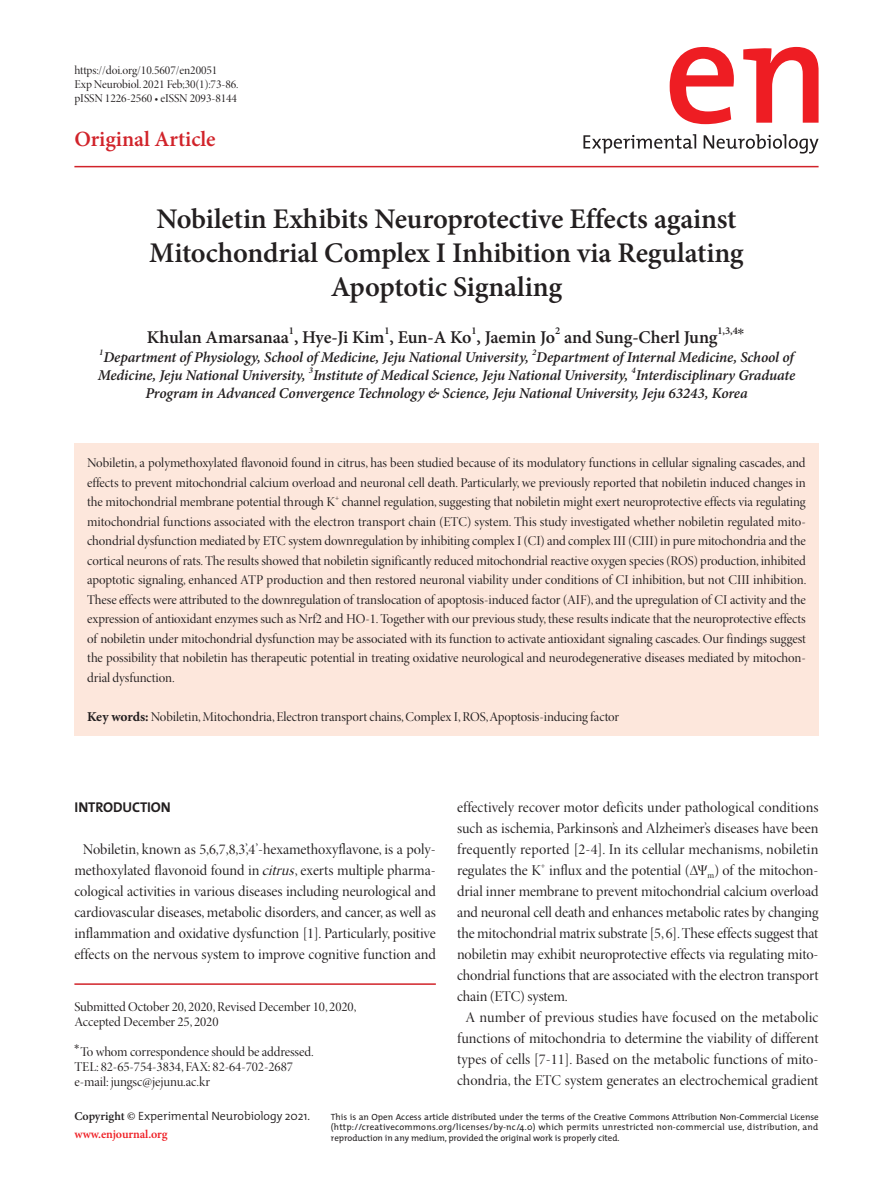
<style>
.page{position:relative;width:893px;height:1191px;background:#fff}
.page>*{position:absolute;margin:0;border:0;box-sizing:border-box;transform-origin:0 0}
.t1{font:600 28.5px/34.2px "Minion Pro";letter-spacing:-.005em;color:#231f20;text-align:center}
.t2{font:600 21.75px "Minion Pro";letter-spacing:-.005em;color:#d1232a}
.t3{font:600 18px "Minion Pro";letter-spacing:-.01em;color:#231f20}
.t4{font:15px/21px "Minion Pro Disp";letter-spacing:-.005em;color:#231f20;text-align:center}
.t5{font:italic 600 15px/18px "Minion Pro";letter-spacing:-.01em;color:#231f20}
.t6{font:700 14.25px "The Mix";letter-spacing:-.005em;color:#231f20}
.t7{font:13.5px/19.5px "Minion Pro Disp";letter-spacing:-.005em;color:#231f20;text-align:justify}
.t8{font:12px/14.4px "Minion Pro Disp";letter-spacing:-.005em;color:#231f20}
.t9{font:300 12px "The Mix";letter-spacing:-.005em;color:#231f20}
.t10{font:600 12px "Minion Pro";letter-spacing:-.005em;color:#ee1d23}
.t11{font:600 10.5px "Minion Pro";color:#231f20}
.t12{font:9px/10.8px "The Mix";letter-spacing:-.005em;color:#231f20;text-align:justify}
.t13{font:italic 600 8.7px "Minion Pro";color:#231f20}
.t14{font:8.7px "Minion Pro Disp";color:#231f20}
.t15{font:7.8px "Minion Pro Disp";color:#231f20}
.s1{font-family:"Modern";font-weight:400;font-size:18px}
.s2{font-family:"Minion Pro";font-weight:700}
.s3{font-style:italic}
.s4{font-family:"Minion Pro";font-weight:600}
</style>
<div class="page">
<hr style="left:74px;top:166px;width:745px;height:1px;background:#d1232a">
<svg style="left:670px;top:47px;width:149px;height:77px"></svg>
<svg style="left:583px;top:134px;width:236px;height:19px"></svg>
<div style="left:74px;top:443px;width:745px;height:293px;background:#fde7dc"></div>
<hr style="left:74px;top:983px;width:362px;height:1px;background:#d1232a">
<p class="t8" style="left:74px;top:63px;width:166px">https://doi.org/10.5607/en20051<br>Exp Neurobiol. 2021 Feb;30(1):73-86. pISSN 1226-2560 • eISSN 2093-8144</p>
<h2 class="t2" style="left:74px;top:123px;width:143px">Original Article</h2>
<h1 class="t1" style="left:149px;top:201px;width:596px">Nobiletin Exhibits Neuroprotective Effects against<br>Mitochondrial Complex I Inhibition via Regulating<br>Apoptotic Signaling</h1>
<h3 class="t3" style="left:147px;top:325px;width:410px">Khulan Amarsanaa , Hye-Ji Kim , Eun-A Ko , Jaemin Jo</h3>
<p class="t11" style="left:289px;top:324px;width:7px">1</p>
<p class="t11" style="left:384px;top:324px;width:7px">1</p>
<p class="t11" style="left:471px;top:324px;width:7px">1</p>
<p class="t11" style="left:555px;top:324px;width:7px">2</p>
<h3 class="t3" style="left:564px;top:325px;width:155px">and Sung-Cherl Jung</h3>
<p class="t11" style="left:717px;top:324px;width:30px">1,3,4<span class="s1">*</span></p>
<p class="t13" style="left:99px;top:346px;width:6px">1</p>
<p class="t5" style="left:103px;top:348px;width:427px">Department of Physiology, School of Medicine, Jeju National University,</p>
<p class="t13" style="left:532px;top:346px;width:6px">2</p>
<p class="t5" style="left:536px;top:348px;width:259px">Department of Internal Medicine, School of</p>
<p class="t5" style="left:98px;top:366px;width:209px">Medicine, Jeju National University,</p>
<p class="t13" style="left:309px;top:364px;width:6px">3</p>
<p class="t5" style="left:313px;top:366px;width:317px">Institute of Medical Science, Jeju National University,</p>
<p class="t13" style="left:632px;top:364px;width:6px">4</p>
<p class="t5" style="left:145px;top:366px;width:651px;text-indent:490px">Interdisciplinary Graduate<br>Program in Advanced Convergence Technology &amp; Science, Jeju National University, Jeju 63243, Korea</p>
<p class="t7" style="left:87px;top:453px;width:720px">Nobiletin, a polymethoxylated flavonoid found in citrus, has been studied because of its modulatory functions in cellular signaling cascades, and effects to prevent mitochondrial calcium overload and neuronal cell death. Particularly, we previously reported that nobiletin induced changes in the mitochondrial membrane potential through K</p>
<p class="t15" style="left:335px;top:492px;width:6px">+</p>
<p class="t7" style="left:87px;top:492px;width:721px;text-indent:255px">channel regulation, suggesting that nobiletin might exert neuroprotective effects via regulating mitochondrial functions associated with the electron transport chain (ETC) system. This study investigated whether nobiletin regulated mito&shy;chondrial dysfunction mediated by ETC system downregulation by inhibiting complex I (CI) and complex III (CIII) in pure mitochondria and the cortical neurons of rats. The results showed that nobiletin significantly reduced mitochondrial reactive oxygen species (ROS) production, inhibited apoptotic signaling, enhanced ATP production and then restored neuronal viability under conditions of CI inhibition, but not CIII inhibition.<br>These effects were attributed to the downregulation of translocation of apoptosis-induced factor (AIF), and the upregulation of CI activity and the expression of antioxidant enzymes such as Nrf2 and HO-1. Together with our previous study, these results indicate that the neuroprotective effects of nobiletin under mitochondrial dysfunction may be associated with its function to activate antioxidant signaling cascades. Our findings suggest the possibility that nobiletin has therapeutic potential in treating oxidative neurological and neurodegenerative diseases mediated by mitochon&shy;drial dysfunction.</p>
<p class="t7" style="left:87px;top:707px;width:534px"><span class="s2">Key words:</span> Nobiletin, Mitochondria, Electron transport chains, Complex I, ROS, Apoptosis-inducing factor</p>
<p class="t4" style="left:457px;top:797px;width:363px;text-align:justify">effectively recover motor deficits under pathological conditions such as ischemia, Parkinson’s and Alzheimer’s diseases have been frequently reported [2-4]. In its cellular mechanisms, nobiletin regulates the K</p>
<p class="t6" style="left:74px;top:795px;width:98px">INTRODUCTION</p>
<p class="t4" style="left:74px;top:839px;width:363px">Nobiletin, known as 5,6,7,8,3’,4’-hexamethoxyflavone, is a poly&shy;methoxylated flavonoid found in <span class="s3">citrus</span>, exerts multiple pharma&shy;cological activities in various diseases including neurological and cardiovascular diseases, metabolic disorders, and cancer, as well as inflammation and oxidative dysfunction [1]. Particularly, positive effects on the nervous system to improve cognitive function and</p>
<p class="t14" style="left:541px;top:860px;width:6px">+</p>
<p class="t4" style="left:549px;top:860px;width:271px">influx and the potential (∆Ψ<sub>m</sub>) of the mitochon-</p>
<p class="t4" style="left:457px;top:881px;width:363px">drial inner membrane to prevent mitochondrial calcium overload</p>
<p class="t4" style="left:457px;top:902px;width:363px">and neuronal cell death and enhances metabolic rates by changing</p>
<p class="t4" style="left:457px;top:923px;width:363px">the mitochondrial matrix substrate [5, 6]. These effects suggest that</p>
<p class="t4" style="left:457px;top:944px;width:363px">nobiletin may exhibit neuroprotective effects via regulating mito-</p>
<p class="t4" style="left:457px;top:965px;width:363px">chondrial functions that are associated with the electron transport</p>
<p class="t4" style="left:457px;top:986px;width:112px">chain (ETC) system.</p>
<p class="t4" style="left:466px;top:1007px;width:354px">A number of previous studies have focused on the metabolic</p>
<p class="t4" style="left:457px;top:1028px;width:363px">functions of mitochondria to determine the viability of different</p>
<p class="t4" style="left:457px;top:1049px;width:363px">types of cells [7-11]. Based on the metabolic functions of mito-</p>
<p class="t4" style="left:457px;top:1070px;width:363px">chondria, the ETC system generates an electrochemical gradient</p>
<p class="t7" style="left:74px;top:1000px;width:283px;line-height:15px">Submitted October 20, 2020, Revised December 10, 2020,<br>Accepted December 25, 2020</p>
<p class="t7" style="left:74px;top:1045px;width:241px;line-height:15px;text-align:left"><sup>*</sup>To whom correspondence should be addressed.<br>TEL: 82-65-754-3834, FAX: 82-64-702-2687 e-mail: jungsc@jejunu.ac.kr</p>
<p class="t9" style="left:74px;top:1106px;width:237px"><span class="s4">Copyright ©</span> Experimental Neurobiology 2021.</p>
<p class="t10" style="left:74px;top:1126px;width:95px">www.enjournal.org</p>
<p class="t12" style="left:331px;top:1110px;width:489px">This is an Open Access article distributed under the terms of the Creative Commons Attribution Non-Commercial License (http://creativecommons.org/licenses/by-nc/4.0) which permits unrestricted non-commercial use, distribution, and reproduction in any medium, provided the original work is properly cited.</p>
</div>
